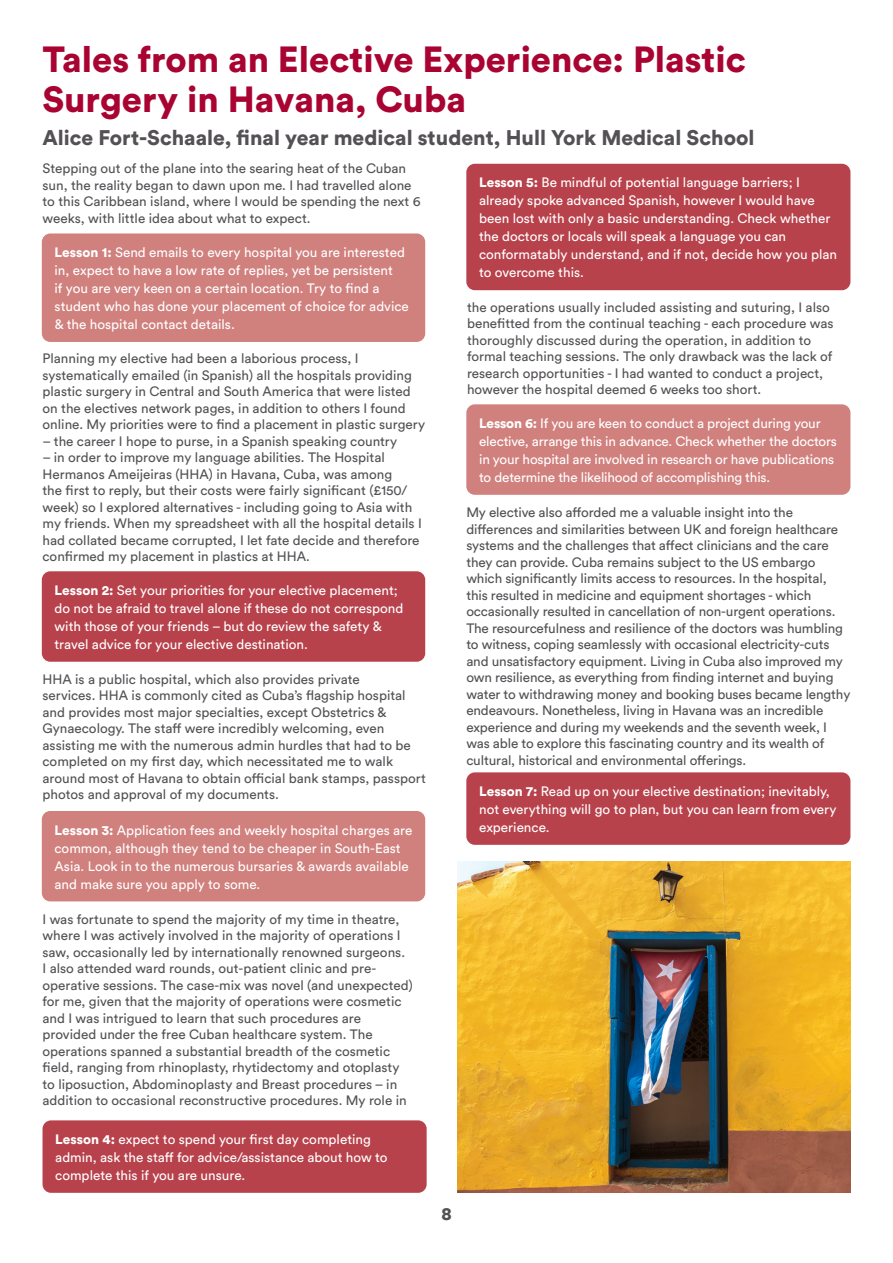
<style>
.page{position:relative;width:893px;height:1263px;background:#fff}
.page>*{position:absolute;margin:0;border:0;box-sizing:border-box;transform-origin:0 0}
.t1{font:900 36px/40.5px "Circular Std";color:#a90332}
.t2{font:900 21px "Circular Std";color:#545155}
.t3{font:900 18px "Circular Std";color:#545155}
.t4{font:13.5px/16.5px "Circular Std";color:#545155}
.t5{font:13.5px/18px "Circular Std";color:#fff}
.s1{font-weight:900}
</style>
<div class="page">
<div style="left:42px;top:233px;width:383px;height:109px;background:#d0807d;border-radius:9px"></div>
<div style="left:42px;top:571px;width:383px;height:91px;background:#b8424b;border-radius:9px"></div>
<div style="left:42px;top:811px;width:383px;height:90px;background:#d0807d;border-radius:9px"></div>
<div style="left:466px;top:404px;width:384px;height:91px;background:#d0807d;border-radius:9px"></div>
<div style="left:43px;top:1120px;width:384px;height:73px;background:#b8424b;border-radius:9px"></div>
<div style="left:466px;top:164px;width:384px;height:126px;background:#b8424b;border-radius:9px"></div>
<div style="left:466px;top:772px;width:384px;height:73px;background:#b8424b;border-radius:9px"></div>
<img style="left:457px;top:861px;width:393px;height:331px">
<p class="t1" style="left:43px;top:38px;width:705px">Tales from an Elective Experience: Plastic<br>Surgery in Havana, Cuba</p>
<p class="t2" style="left:43px;top:124px;width:713px">Alice Fort-Schaale, final year medical student, Hull York Medical School</p>
<p class="t4" style="left:43px;top:160px;width:379px">Stepping out of the plane into the searing heat of the Cuban sun, the reality began to dawn upon me. I had travelled alone to this Caribbean island, where I would be spending the next 6 weeks, with little idea about what to expect.</p>
<p class="t5" style="left:479px;top:174px;width:360px"><span class="s1">Lesson 5:</span> Be mindful of potential language barriers; I already spoke advanced Spanish, however I would have been lost with only a basic understanding. Check whether the doctors or locals will speak a language you can conformatably understand, and if not, decide how you plan to overcome this.</p>
<p class="t5" style="left:55px;top:243px;width:356px"><span class="s1">Lesson 1:</span> Send emails to every hospital you are interested in, expect to have a low rate of replies, yet be persistent<br>if you are very keen on a certain location. Try to find a student who has done your placement of choice for advice &amp; the hospital contact details.</p>
<p class="t4" style="left:467px;top:299px;width:368px">the operations usually included assisting and suturing, I also benefitted from the continual teaching - each procedure was thoroughly discussed during the operation, in addition to formal teaching sessions. The only drawback was the lack of research opportunities - I had wanted to conduct a project, however the hospital deemed 6 weeks too short.</p>
<p class="t4" style="left:43px;top:350px;width:384px">Planning my elective had been a laborious process, I systematically emailed (in Spanish) all the hospitals providing plastic surgery in Central and South America that were listed on the electives network pages, in addition to others I found online. My priorities were to find a placement in plastic surgery</p>
<p class="t4" style="left:43px;top:432px;width:356px">– the career I hope to purse, in a Spanish speaking country</p>
<p class="t4" style="left:43px;top:449px;width:381px">– in order to improve my language abilities. The Hospital Hermanos Ameijeiras (HHA) in Havana, Cuba, was among<br>the first to reply, but their costs were fairly significant (£150/ week) so I explored alternatives - including going to Asia with my friends. When my spreadsheet with all the hospital details I had collated became corrupted, I let fate decide and therefore confirmed my placement in plastics at HHA.</p>
<p class="t5" style="left:479px;top:414px;width:359px"><span class="s1">Lesson 6:</span> If you are keen to conduct a project during your elective, arrange this in advance. Check whether the doctors in your hospital are involved in research or have publications to determine the likelihood of accomplishing this.</p>
<p class="t4" style="left:466px;top:504px;width:386px">My elective also afforded me a valuable insight into the differences and similarities between UK and foreign healthcare systems and the challenges that affect clinicians and the care they can provide. Cuba remains subject to the US embargo which significantly limits access to resources. In the hospital, this resulted in medicine and equipment shortages - which occasionally resulted in cancellation of non-urgent operations.<br>The resourcefulness and resilience of the doctors was humbling to witness, coping seamlessly with occasional electricity-cuts and unsatisfactory equipment. Living in Cuba also improved my own resilience, as everything from finding internet and buying water to withdrawing money and booking buses became lengthy endeavours. Nonetheless, living in Havana was an incredible experience and during my weekends and the seventh week, I was able to explore this fascinating country and its wealth of cultural, historical and environmental offerings.</p>
<p class="t5" style="left:55px;top:581px;width:350px"><span class="s1">Lesson 2:</span> Set your priorities for your elective placement; do not be afraid to travel alone if these do not correspond with those of your friends – but do review the safety &amp; travel advice for your elective destination.</p>
<p class="t4" style="left:43px;top:670px;width:385px">HHA is a public hospital, which also provides private<br>services. HHA is commonly cited as Cuba’s flagship hospital and provides most major specialties, except Obstetrics &amp; Gynaecology. The staff were incredibly welcoming, even assisting me with the numerous admin hurdles that had to be completed on my first day, which necessitated me to walk around most of Havana to obtain official bank stamps, passport photos and approval of my documents.</p>
<p class="t5" style="left:479px;top:782px;width:359px"><span class="s1">Lesson 7:</span> Read up on your elective destination; inevitably, not everything will go to plan, but you can learn from every experience.</p>
<p class="t5" style="left:55px;top:821px;width:359px"><span class="s1">Lesson 3:</span> Application fees and weekly hospital charges are common, although they tend to be cheaper in South-East Asia. Look in to the numerous bursaries &amp; awards available and make sure you apply to some.</p>
<p class="t4" style="left:43px;top:910px;width:372px">I was fortunate to spend the majority of my time in theatre, where I was actively involved in the majority of operations I saw, occasionally led by internationally renowned surgeons.<br>I also attended ward rounds, out-patient clinic and pre&shy;operative sessions. The case-mix was novel (and unexpected) for me, given that the majority of operations were cosmetic and I was intrigued to learn that such procedures are provided under the free Cuban healthcare system. The operations spanned a substantial breadth of the cosmetic field, ranging from rhinoplasty, rhytidectomy and otoplasty to liposuction, Abdominoplasty and Breast procedures – in addition to occasional reconstructive procedures. My role in</p>
<p class="t5" style="left:55px;top:1130px;width:334px"><span class="s1">Lesson 4:</span> expect to spend your first day completing admin, ask the staff for advice/assistance about how to complete this if you are unsure.</p>
<h3 class="t3" style="left:441px;top:1202px;width:12px">8</h3>
</div>
